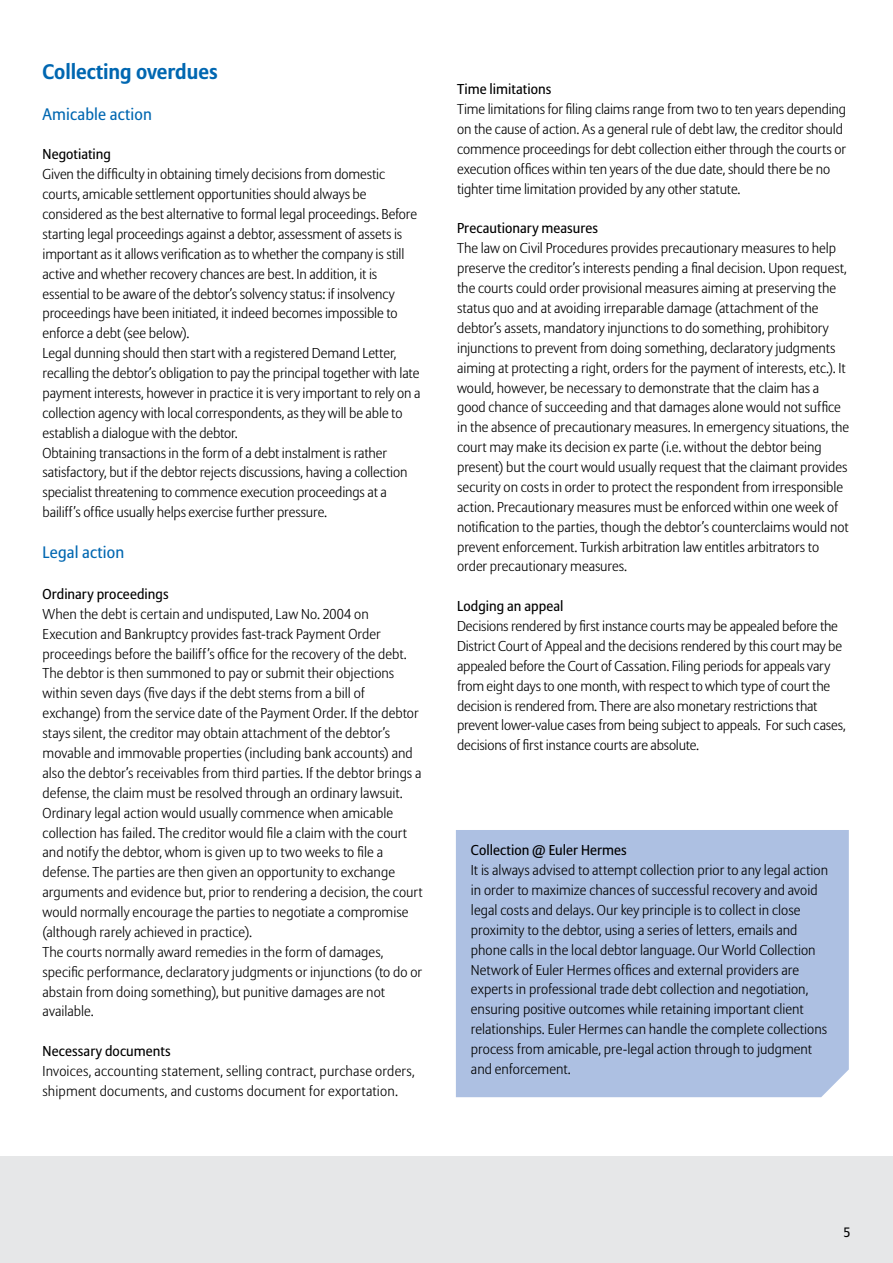
<style>
.page{position:relative;width:893px;height:1263px;background:#fff}
.page>*{position:absolute;margin:0;border:0;box-sizing:border-box;transform-origin:0 0}
.t1{font:700 21px "Allianz Sans";letter-spacing:-.005em;color:#0067b1}
.t2{font:16.5px "Allianz Sans";letter-spacing:.01em;color:#0067b1}
.t3{font:300 14.25px/20px "Allianz Sans";color:#000}
.t4{font:14.25px "Allianz Sans";letter-spacing:.005em;color:#000}
.t5{font:13.5px "Allianz Sans";color:#000}
</style>
<div class="page">
<div style="left:0;top:1156px;width:893px;height:107px;background:#e6e7e8"></div>
<div style="left:456px;top:830px;width:393px;height:267px;background:#adc0e2"></div>
<h1 class="t1" style="left:43px;top:58px;width:177px">Collecting overdues</h1>
<p class="t2" style="left:43px;top:104px;width:111px">Amicable action</p>
<p class="t4" style="left:43px;top:146px;width:70px">Negotiating</p>
<p class="t3" style="left:43px;top:165px;width:380px">Given the difficulty in obtaining timely decisions from domestic courts, amicable settlement opportunities should always be considered as the best alternative to formal legal proceedings. Before starting legal proceedings against a debtor, assessment of assets is important as it allows verification as to whether the company is still active and whether recovery chances are best. In addition, it is essential to be aware of the debtor’s solvency status: if insolvency proceedings have been initiated, it indeed becomes impossible to enforce a debt (see below).<br>Legal dunning should then start with a registered Demand Letter, recalling the debtor’s obligation to pay the principal together with late payment interests, however in practice it is very important to rely on a collection agency with local correspondents, as they will be able to establish a dialogue with the debtor.<br>Obtaining transactions in the form of a debt instalment is rather satisfactory, but if the debtor rejects discussions, having a collection specialist threatening to commence execution proceedings at a bailiff’s office usually helps exercise further pressure.</p>
<p class="t2" style="left:43px;top:542px;width:83px">Legal action</p>
<p class="t4" style="left:43px;top:585px;width:128px">Ordinary proceedings</p>
<p class="t3" style="left:43px;top:604px;width:382px">When the debt is certain and undisputed, Law No. 2004 on Execution and Bankruptcy provides fast-track Payment Order proceedings before the bailiff’s office for the recovery of the debt.<br>The debtor is then summoned to pay or submit their objections within seven days (five days if the debt stems from a bill of exchange) from the service date of the Payment Order. If the debtor stays silent, the creditor may obtain attachment of the debtor’s movable and immovable properties (including bank accounts) and also the debtor’s receivables from third parties. If the debtor brings a defense, the claim must be resolved through an ordinary lawsuit.<br>Ordinary legal action would usually commence when amicable collection has failed. The creditor would file a claim with the court and notify the debtor, whom is given up to two weeks to file a defense. The parties are then given an opportunity to exchange arguments and evidence but, prior to rendering a decision, the court would normally encourage the parties to negotiate a compromise (although rarely achieved in practice).<br>The courts normally award remedies in the form of damages, specific performance, declaratory judgments or injunctions (to do or abstain from doing something), but punitive damages are not available.</p>
<p class="t4" style="left:43px;top:1043px;width:130px">Necessary documents</p>
<p class="t3" style="left:43px;top:1062px;width:374px">Invoices, accounting statement, selling contract, purchase orders, shipment documents, and customs document for exportation.</p>
<p class="t4" style="left:457px;top:81px;width:96px">Time limitations</p>
<p class="t3" style="left:457px;top:100px;width:391px">Time limitations for filing claims range from two to ten years depending on the cause of action. As a general rule of debt law, the creditor should commence proceedings for debt collection either through the courts or execution offices within ten years of the due date, should there be no tighter time limitation provided by any other statute.</p>
<p class="t4" style="left:457px;top:220px;width:143px">Precautionary measures</p>
<p class="t3" style="left:457px;top:239px;width:394px">The law on Civil Procedures provides precautionary measures to help preserve the creditor’s interests pending a final decision. Upon request, the courts could order provisional measures aiming at preserving the status quo and at avoiding irreparable damage (attachment of the debtor’s assets, mandatory injunctions to do something, prohibitory injunctions to prevent from doing something, declaratory judgments aiming at protecting a right, orders for the payment of interests, etc.). It would, however, be necessary to demonstrate that the claim has a good chance of succeeding and that damages alone would not suffice in the absence of precautionary measures. In emergency situations, the court may make its decision ex parte (i.e. without the debtor being present) but the court would usually request that the claimant provides security on costs in order to protect the respondent from irresponsible action. Precautionary measures must be enforced within one week of notification to the parties, though the debtor’s counterclaims would not prevent enforcement. Turkish arbitration law entitles arbitrators to order precautionary measures.</p>
<p class="t4" style="left:457px;top:598px;width:108px">Lodging an appeal</p>
<p class="t3" style="left:457px;top:617px;width:390px">Decisions rendered by first instance courts may be appealed before the District Court of Appeal and the decisions rendered by this court may be appealed before the Court of Cassation. Filing periods for appeals vary from eight days to one month, with respect to which type of court the decision is rendered from. There are also monetary restrictions that prevent lower-value cases from being subject to appeals. For such cases, decisions of first instance courts are absolute.</p>
<p class="t4" style="left:471px;top:842px;width:157px">Collection @ Euler Hermes</p>
<p class="t3" style="left:471px;top:861px;width:359px">It is always advised to attempt collection prior to any legal action in order to maximize chances of successful recovery and avoid legal costs and delays. Our key principle is to collect in close proximity to the debtor, using a series of letters, emails and phone calls in the local debtor language. Our World Collection Network of Euler Hermes offices and external providers are experts in professional trade debt collection and negotiation, ensuring positive outcomes while retaining important client relationships. Euler Hermes can handle the complete collections process from amicable, pre-legal action through to judgment and enforcement.</p>
<p class="t5" style="left:843px;top:1224px;width:9px">5</p>
</div>
